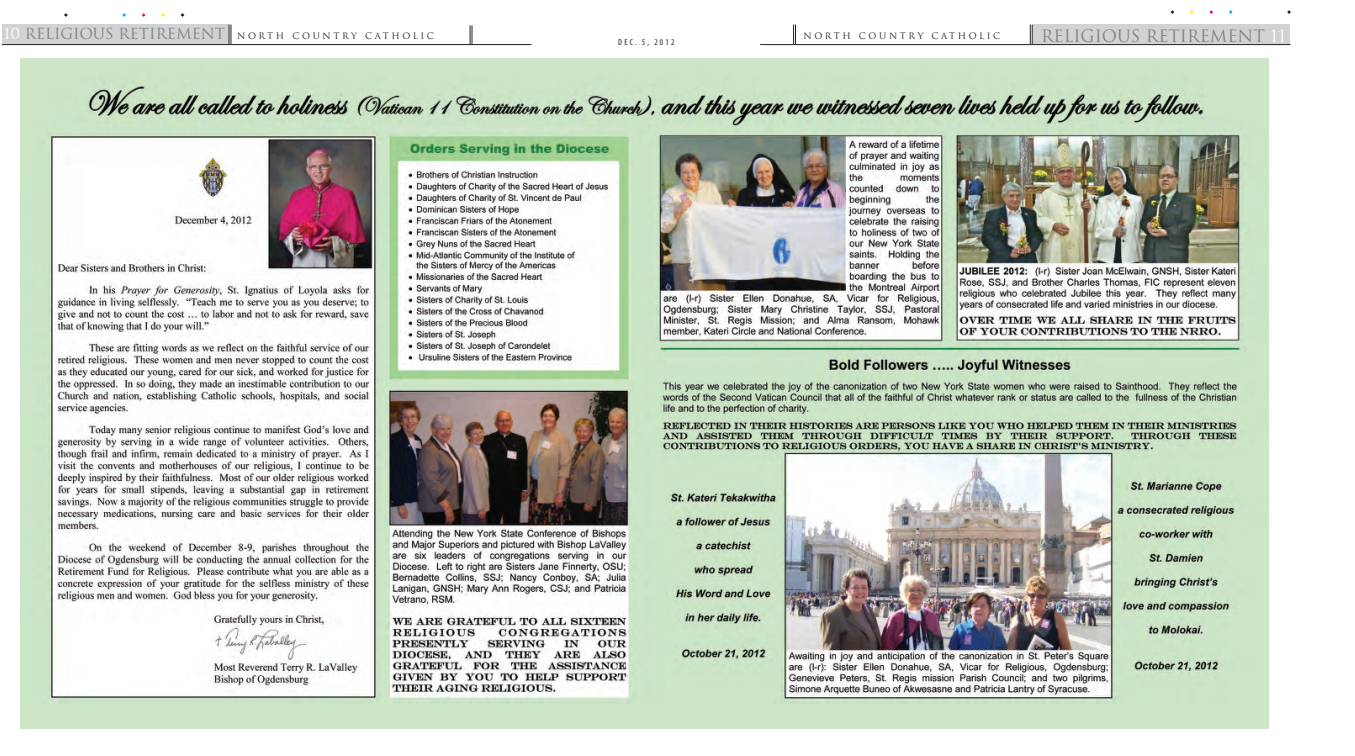
<style>
.page{position:relative;width:1355px;height:756px;background:#fff}
.page>*{position:absolute;margin:0;border:0;box-sizing:border-box;transform-origin:0 0}
.t1{font:16.62px "Trajan";color:#808285}
.t2{font:8.75px "Trajan";letter-spacing:.3em;color:#231f20}
.t3{font:condensed 8.75px "Myriad";letter-spacing:.25em;color:#231f20}
.s1{font-size:14.88px;color:#fff}
.s2{font-size:14.88px;color:#808285}
.s3{color:#fff}
</style>
<div class="page">
<svg style="left:1209px;top:10px;width:4px;height:4px"></svg>
<svg style="left:1170px;top:10px;width:4px;height:4px"></svg>
<svg style="left:161px;top:13px;width:4px;height:4px"></svg>
<svg style="left:122px;top:13px;width:4px;height:4px"></svg>
<svg style="left:64px;top:13px;width:4px;height:4px"></svg>
<svg style="left:181px;top:13px;width:3px;height:4px"></svg>
<div style="left:2px;top:24px;width:226px;height:20px;background:#d1d2d4"></div>
<svg style="left:229px;top:24px;width:3px;height:20px"></svg>
<svg style="left:470px;top:25px;width:3px;height:19px"></svg>
<hr style="left:2px;top:44px;width:529px;height:1px;background:#231f20">
<img style="left:21px;top:58px;width:1247px;height:671px">
<div style="left:1033px;top:25px;width:257px;height:19px;background:#d1d2d4"></div>
<svg style="left:793px;top:25px;width:3px;height:19px"></svg>
<svg style="left:1030px;top:25px;width:3px;height:19px"></svg>
<hr style="left:760px;top:44px;width:530px;height:1px;background:#231f20">
<p class="t2" style="left:3px;top:30px;width:432px"><span class="s1">10</span><span class="s2">RELIGIOUS RETIREMENT</span> NORTH COUNTRY CATHOLIC</p>
<p class="t2" style="left:803px;top:31px;width:198px">NORTH COUNTRY CATHOLIC</p>
<h1 class="t1" style="left:1041px;top:27px;width:246px">RELIGIOUS RETIREMENT <span class="s3">11</span></h1>
<p class="t3" style="left:618px;top:39px;width:58px">DEC. 5, 2012</p>
</div>
